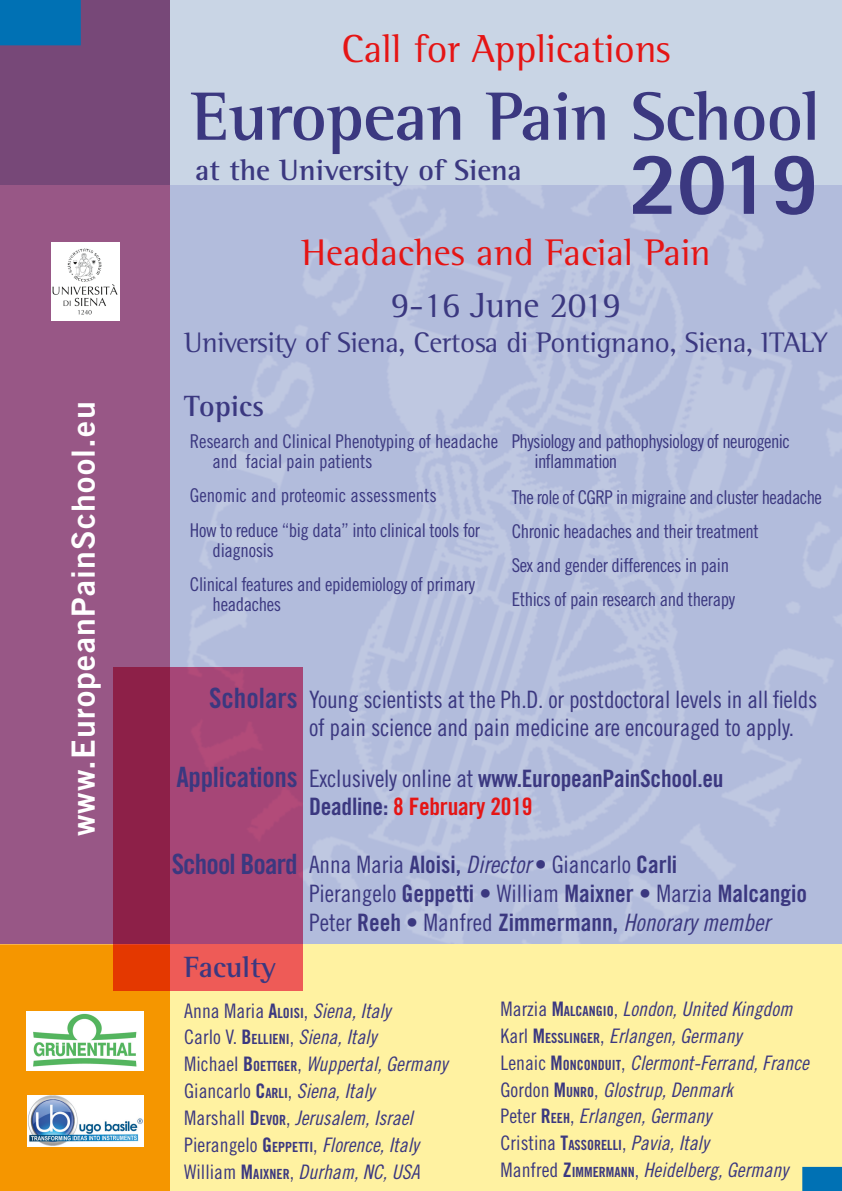
<style>
.page{position:relative;width:842px;height:1191px;background:#fff}
.page>*{position:absolute;margin:0;border:0;box-sizing:border-box;transform-origin:0 0}
.t1{font:800 90px "Rotis Sans Serif Std";color:#3b3880}
.t2{font:700 70px "Rotis Semi Serif Std";letter-spacing:-.01em;color:#3b3880}
.t3{font:40px "Rotis Semi Serif Std";color:#e51515}
.t4{font:38px "Rotis Semi Serif Std";color:#e51515}
.t5{font:36px "Rotis Semi Serif Std";letter-spacing:-.01em;color:#3b3880}
.t6{font:32px "Trade Gothic LT Std Bd 2";letter-spacing:.04em;color:#fff}
.t7{font:700 30px "Rotis Semi Serif Std";color:#3b3880}
.t8{font:29px "Rotis Semi Serif Std";letter-spacing:-.01em;color:#3b3880}
.t9{font:28px "Trade Gothic LT Std Bd Cn 20";letter-spacing:-.01em;color:#3b3880}
.t10{font:28px "Trade Gothic LT Std Bd Cn 20";letter-spacing:-.03em;color:#3b3880}
.t11{font:24px/28.8px "Trade Gothic LT Std Cn 18";letter-spacing:-.01em;color:#3b3880}
.t12{font:24px "Trade Gothic LT Std Bd Cn 20";letter-spacing:-.01em;color:#3b3880}
.t13{font:24px "Trade Gothic LT Std Bd Cn 20";letter-spacing:-.01em;color:#e51515}
.t14{font:20px "Trade Gothic LT Std Cn 18 Obl";color:#3b3880}
.t15{font:19px/20px "Trade Gothic LT Std Cn 18";letter-spacing:-.02em;color:#3b3880}
.t16{font:19px "Trade Gothic LT Std Cn 18";color:#3b3880}
.s1{font-family:"Trade Gothic LT Std Cn 18"}
.s2{color:#3b3880}
.s3{font-family:"Trade Gothic LT Std Bd Cn 20"}
.s4{font-family:"Trade Gothic LT Std Cn 18 Obl"}
.s5{font-family:"Trade Gothic LT Std Bd Cn 20";font-size:14px}
</style>
<div class="page">
<div style="left:0;top:944px;width:170px;height:247px;background:#f59600"></div>
<div style="left:170px;top:944px;width:672px;height:247px;background:#fff2a1"></div>
<div style="left:0;top:0;width:842px;height:184px;background:#c9d5e5"></div>
<svg style="left:0;top:0;width:170px;height:944px;background:#915383"></svg>
<div style="left:0;top:0;width:81px;height:45px;background:#0071b4"></div>
<svg style="left:113px;top:667px;width:190px;height:323px;background:#a93d61"></svg>
<svg style="left:802px;top:1166px;width:40px;height:25px"></svg>
<img style="left:27px;top:1011px;width:116px;height:59px">
<img style="left:27px;top:1095px;width:116px;height:51px">
<img style="left:51px;top:242px;width:68px;height:79px">
<p class="t6" style="left:63px;top:836px;width:436px;rotate:-90deg">www.EuropeanPainSchool.eu</p>
<p class="t3" style="left:341px;top:25px;width:331px">Call for Applications</p>
<p class="t2" style="left:191px;top:74px;width:631px">European Pain School</p>
<p class="t7" style="left:196px;top:152px;width:328px">at the University of Siena</p>
<p class="t1" style="left:629px;top:126px;width:193px">2019</p>
<p class="t4" style="left:301px;top:230px;width:411px">Headaches and Facial Pain</p>
<p class="t5" style="left:391px;top:284px;width:232px">9-16 June 2019</p>
<p class="t8" style="left:184px;top:325px;width:645px">University of Siena, Certosa di Pontignano, Siena, ITALY</p>
<p class="t7" style="left:184px;top:388px;width:81px">Topics</p>
<p class="t15" style="left:213px;top:431px;width:287px;text-indent:-23px">Research and Clinical Phenotyping of headache and facial pain patients</p>
<p class="t16" style="left:190px;top:484px;width:248px">Genomic and proteomic assessments</p>
<p class="t15" style="left:213px;top:519px;width:269px;text-indent:-23px">How to reduce “big data” into clinical tools for diagnosis</p>
<p class="t15" style="left:213px;top:574px;width:264px;text-indent:-23px">Clinical features and epidemiology of primary headaches</p>
<p class="t15" style="left:534px;top:431px;width:257px;text-indent:-23px">Physiology and pathophysiology of neurogenic inflammation</p>
<p class="t15" style="left:512px;top:487px;width:312px">The role of CGRP in migraine and cluster headache</p>
<p class="t15" style="left:512px;top:521px;width:248px">Chronic headaches and their treatment</p>
<p class="t15" style="left:512px;top:555px;width:219px">Sex and gender differences in pain</p>
<p class="t15" style="left:512px;top:589px;width:225px">Ethics of pain research and therapy</p>
<p class="t9" style="left:209px;top:681px;width:90px">Scholars</p>
<p class="t9" style="left:176px;top:759px;width:123px">Applications</p>
<p class="t11" style="left:309px;top:684px;width:510px">Young scientists at the Ph.D. or postdoctoral levels in all fields of pain science and pain medicine are encouraged to apply.</p>
<p class="t12" style="left:309px;top:763px;width:416px"><span class="s1">Exclusively online at</span> www.EuropeanPainSchool.eu</p>
<p class="t13" style="left:309px;top:792px;width:225px"><span class="s2">Deadline:</span> 8 February 2019</p>
<p class="t10" style="left:172px;top:846px;width:127px">School Board</p>
<p class="t11" style="left:309px;top:849px;width:500px">Anna Maria <span class="s3">Aloisi,</span> <span class="s4">Director</span> • Giancarlo <span class="s3">Carli<br></span>Pierangelo <span class="s3">Geppetti</span> • William <span class="s3">Maixner</span> • Marzia <span class="s3">Malcangio<br></span>Peter <span class="s3">Reeh</span> • Manfred <span class="s3">Zimmermann,</span> <span class="s4">Honorary member</span></p>
<p class="t7" style="left:184px;top:948px;width:94px">Faculty</p>
<p class="t14" style="left:184px;top:998px;width:208px"><span class="s1">Anna Maria</span> <span class="s3">A</span><span class="s5">LOISI</span><span class="s1">,</span> Siena, Italy</p>
<p class="t14" style="left:184px;top:1025px;width:194px"><span class="s1">Carlo V.</span> <span class="s3">B</span><span class="s5">ELLIENI</span><span class="s1">,</span> Siena, Italy</p>
<p class="t14" style="left:184px;top:1052px;width:265px"><span class="s1">Michael</span> <span class="s3">B</span><span class="s5">OETTGER</span><span class="s1">,</span> Wuppertal, Germany</p>
<p class="t14" style="left:184px;top:1079px;width:192px"><span class="s1">Giancarlo</span> <span class="s3">C</span><span class="s5">ARLI</span><span class="s1">,</span> Siena, Italy</p>
<p class="t14" style="left:184px;top:1105px;width:230px"><span class="s1">Marshall</span> <span class="s3">D</span><span class="s5">EVOR</span><span class="s1">,</span> Jerusalem, Israel</p>
<p class="t14" style="left:184px;top:1132px;width:236px"><span class="s1">Pierangelo</span> <span class="s3">G</span> <span class="s5">EPPETTI</span><span class="s1">,</span> Florence, Italy</p>
<p class="t14" style="left:184px;top:1159px;width:237px"><span class="s1">William</span> <span class="s3">M</span><span class="s5">AIXNER</span><span class="s1">,</span> Durham, NC, USA</p>
<p class="t14" style="left:501px;top:997px;width:293px"><span class="s1">Marzia</span> <span class="s3">M</span><span class="s5">ALCA NGIO</span><span class="s1">,</span> London, United Kingdom</p>
<p class="t14" style="left:501px;top:1024px;width:242px"><span class="s1">Karl</span> <span class="s3">M</span><span class="s5">ESSLINGER</span><span class="s1">,</span> Erlangen, Germany</p>
<p class="t14" style="left:501px;top:1050px;width:310px"><span class="s1">Lenaic</span> <span class="s3">M</span><span class="s5">ONCONDUIT</span><span class="s1">,</span> Clermont-Ferrand, France</p>
<p class="t14" style="left:501px;top:1077px;width:234px"><span class="s1">Gordon</span> <span class="s3">M</span><span class="s5">UNRO</span><span class="s1">,</span> Glostrup, Denmark</p>
<p class="t14" style="left:501px;top:1104px;width:212px"><span class="s1">Peter</span> <span class="s3">R</span><span class="s5">EEH</span><span class="s1">,</span> Erlangen, Germany</p>
<p class="t14" style="left:501px;top:1131px;width:210px"><span class="s1">Cristina</span> <span class="s3">T</span><span class="s5">ASSORELLI</span><span class="s1">,</span> Pavia, Italy</p>
<p class="t14" style="left:501px;top:1158px;width:289px"><span class="s1">Manfred</span> <span class="s3">Z</span><span class="s5">IMM ERMA NN</span><span class="s1">,</span> Heidelberg, Germany</p>
</div>
